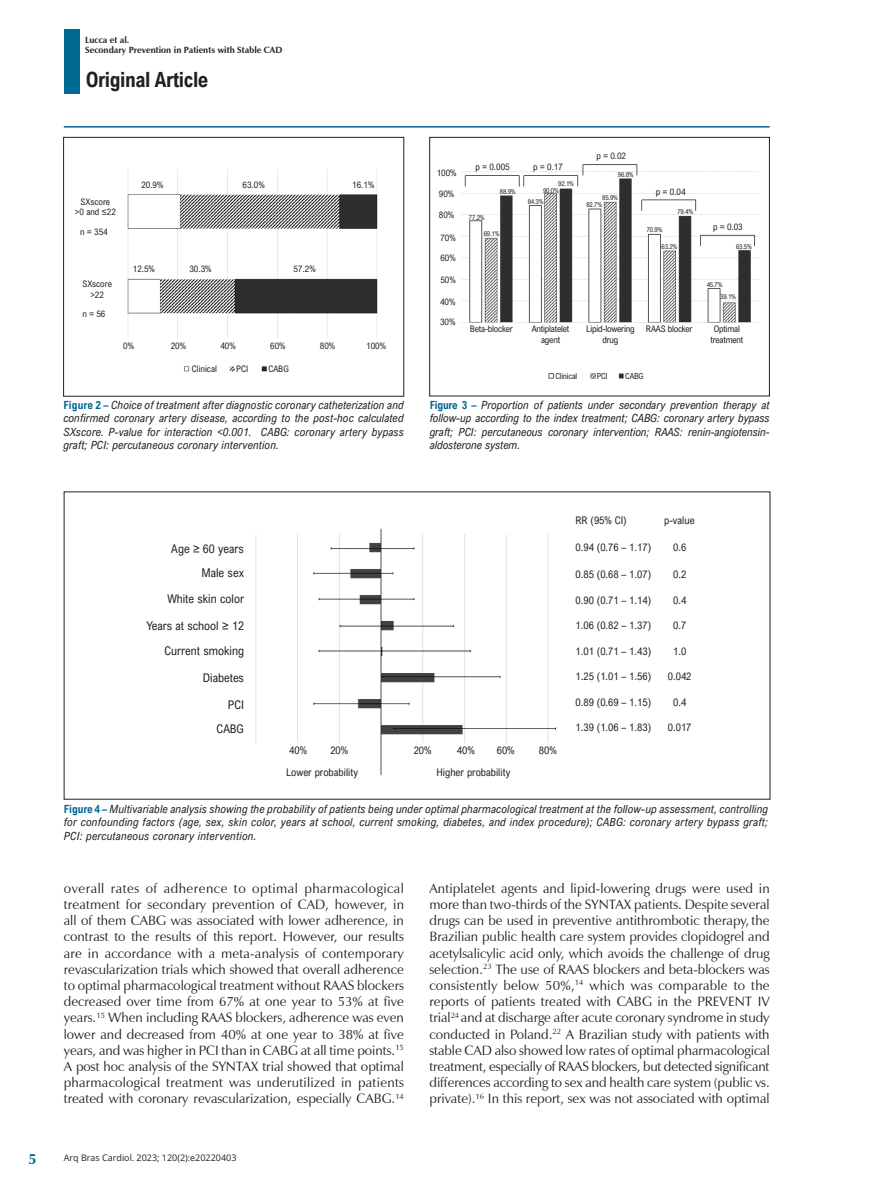
<style>
.page{position:relative;width:893px;height:1191px;background:#fff}
.page>*{position:absolute;margin:0;border:0;box-sizing:border-box;transform-origin:0 0}
.t1{font:700 21px "Arial Nova Cond";letter-spacing:-.02em;color:#231f20}
.t2{font:700 15px "Zapf Humanist 601 BT";color:#006991}
._01-TEXTO_BASICO{font:13.5px/16.2px "Zapf Humanist 601 BT";color:#231f20;text-align:justify}
.t3{font:12px "Arial Nova Cond";color:#231f20}
._06_-_LEGENDA_FIGURA{font:italic 11.25px/13.5px "Arial Nova Cond";letter-spacing:.015em;color:#231f20;text-align:justify}
._05_LEGENDA_TABELA{font:italic 11.25px/13.5px "Arial Nova Cond";color:#231f20;text-align:justify}
.t4{font:10.5px "Arial Nova Cond";color:#231f20}
.t5{font:9px/10.8px "Arial Nova Cond";letter-spacing:-.02em;color:#231f20;text-align:center}
.t6{font:700 9px/10.8px "Zapf Humanist 601 BT";color:#231f20}
.t7{font:9px "Open Sans";color:#231f20}
.t8{font:9px "Arial Nova Cond";color:#231f20}
.t9{font:8.25px "Arial Nova Cond";letter-spacing:-.02em;color:#231f20}
.t10{font:6.75px "Arial Nova Cond";letter-spacing:-.03em;color:#231f20}
.s1{font-family:"Arial Narrow";font-style:italic}
.s2{font-weight:700;font-style:normal;color:#006991}
</style>
<div class="page">
<hr style="left:64px;top:126px;width:706px;height:2px;background:#006991">
<div style="left:64px;top:29px;width:16px;height:65px;background:#006991"></div>
<img style="left:255px;top:528px;width:302px;height:248px">
<div style="left:63px;top:137px;width:341px;height:259px;border:1px solid #231f20"></div>
<img style="left:127px;top:169px;width:251px;height:203px">
<img style="left:461px;top:164px;width:298px;height:215px">
<div style="left:429px;top:137px;width:341px;height:259px;border:1px solid #231f20"></div>
<p class="t2" style="left:29px;top:1149px;width:10px">5</p>
<p class="t6" style="left:85px;top:34px;width:198px">Lucca et al.<br>Secondary Prevention in Patients with Stable CAD</p>
<h1 class="t1" style="left:86px;top:67px;width:124px">Original Article</h1>
<p class="t8" style="left:81px;top:196px;width:31px">SXscore</p>
<p class="t5" style="left:75px;top:206px;width:42px">&gt;0 and <span class="s1">≤</span>22</p>
<p class="t5" style="left:80px;top:226px;width:29px">n = 354</p>
<p class="t5" style="left:141px;top:179px;width:24px">20.9%</p>
<p class="t5" style="left:243px;top:179px;width:24px">63.0%</p>
<p class="t5" style="left:352px;top:179px;width:24px">16.1%</p>
<p class="t8" style="left:82px;top:278px;width:31px">SXscore</p>
<p class="t5" style="left:90px;top:289px;width:15px">&gt;22</p>
<p class="t5" style="left:82px;top:308px;width:24px">n = 56</p>
<p class="t5" style="left:133px;top:264px;width:24px">12.5%</p>
<p class="t5" style="left:189px;top:264px;width:24px">30.3%</p>
<p class="t5" style="left:294px;top:264px;width:24px">57.2%</p>
<p class="t5" style="left:123px;top:340px;width:12px">0%</p>
<p class="t5" style="left:171px;top:340px;width:17px">20%</p>
<p class="t5" style="left:220px;top:340px;width:17px">40%</p>
<p class="t8" style="left:192px;top:363px;width:27px">Clinical</p>
<p class="t5" style="left:270px;top:340px;width:17px">60%</p>
<p class="t5" style="left:320px;top:340px;width:17px">80%</p>
<p class="t5" style="left:366px;top:340px;width:21px">100%</p>
<p class="t5" style="left:236px;top:363px;width:14px">PCI</p>
<p class="t5" style="left:268px;top:363px;width:22px">CABG</p>
<p class="_06_-_LEGENDA_FIGURA" style="left:63px;top:398px;width:342px"><span class="s2">Figure 2 –</span> Choice of treatment after diagnostic coronary catheterization and confirmed coronary artery disease, according to the post-hoc calculated SXscore. P-value for interaction &lt;0.001. CABG: coronary artery bypass graft; PCI: percutaneous coronary intervention.</p>
<p class="t5" style="left:437px;top:167px;width:21px">100%</p>
<p class="t5" style="left:439px;top:188px;width:17px">90%</p>
<p class="t5" style="left:439px;top:209px;width:17px">80%</p>
<p class="t5" style="left:440px;top:232px;width:17px">70%</p>
<p class="t5" style="left:440px;top:274px;width:17px">50%</p>
<p class="t5" style="left:440px;top:253px;width:17px">60%</p>
<p class="t5" style="left:440px;top:296px;width:17px">40%</p>
<p class="t5" style="left:440px;top:316px;width:17px">30%</p>
<p class="t5" style="left:475px;top:162px;width:36px">p = 0.005</p>
<p class="t5" style="left:533px;top:162px;width:31px">p = 0.17</p>
<p class="t10" style="left:500px;top:187px;width:17px">88.9%</p>
<p class="t10" style="left:469px;top:213px;width:17px">77.2%</p>
<p class="t10" style="left:484px;top:230px;width:17px">69.1%</p>
<p class="t10" style="left:558px;top:180px;width:17px">92.1%</p>
<p class="t10" style="left:543px;top:186px;width:17px">90.0%</p>
<p class="t10" style="left:528px;top:197px;width:17px">84.3%</p>
<p class="t5" style="left:596px;top:151px;width:31px">p = 0.02</p>
<p class="t10" style="left:618px;top:170px;width:17px">96.8%</p>
<p class="t10" style="left:602px;top:194px;width:17px">85.9%</p>
<p class="t10" style="left:586px;top:200px;width:17px">82.7%</p>
<p class="t5" style="left:656px;top:186px;width:31px">p = 0.04</p>
<p class="t10" style="left:647px;top:225px;width:17px">70.9%</p>
<p class="t10" style="left:677px;top:208px;width:17px">79.4%</p>
<p class="t10" style="left:661px;top:242px;width:17px">63.2%</p>
<p class="t5" style="left:713px;top:221px;width:31px">p = 0.03</p>
<p class="t10" style="left:736px;top:242px;width:17px">63.5%</p>
<p class="t10" style="left:707px;top:280px;width:17px">45.7%</p>
<p class="t10" style="left:720px;top:293px;width:17px">39.1%</p>
<p class="t5" style="left:470px;top:323px;width:44px">Beta-blocker</p>
<p class="t5" style="left:532px;top:323px;width:39px">Antiplatelet agent</p>
<p class="t5" style="left:646px;top:323px;width:48px">RAAS blocker</p>
<p class="t5" style="left:710px;top:323px;width:34px">Optimal treatment</p>
<p class="t5" style="left:586px;top:323px;width:50px">Lipid-lowering drug</p>
<p class="t9" style="left:555px;top:371px;width:23px">Clinical</p>
<p class="t9" style="left:597px;top:371px;width:12px">PCI</p>
<p class="t9" style="left:625px;top:371px;width:20px">CABG</p>
<p class="_05_LEGENDA_TABELA" style="left:430px;top:398px;width:341px"><span class="s2">Figure 3 –</span> Proportion of patients under secondary prevention therapy at follow-up according to the index treatment; CABG: coronary artery bypass graft; PCI: percutaneous coronary intervention; RAAS: renin-angiotensin&shy;aldosterone system.</p>
<p class="t3" style="left:171px;top:541px;width:74px">Age <span class="s1">≥</span> 60 years</p>
<p class="t3" style="left:201px;top:565px;width:44px">Male sex</p>
<p class="t3" style="left:167px;top:591px;width:78px">White skin color</p>
<p class="t3" style="left:146px;top:618px;width:99px">Years at school <span class="s1">≥</span> 12</p>
<p class="t3" style="left:165px;top:643px;width:81px">Current smoking</p>
<p class="t3" style="left:203px;top:670px;width:43px">Diabetes</p>
<p class="t3" style="left:228px;top:697px;width:18px">PCI</p>
<p class="t3" style="left:217px;top:721px;width:29px">CABG</p>
<p class="t4" style="left:576px;top:513px;width:53px">RR (95% CI)</p>
<p class="t4" style="left:664px;top:513px;width:32px">p-value</p>
<p class="t4" style="left:576px;top:541px;width:77px">0.94 (0.76 – 1.17)</p>
<p class="t4" style="left:673px;top:541px;width:15px">0.6</p>
<p class="t4" style="left:576px;top:568px;width:77px">0.85 (0.68 – 1.07)</p>
<p class="t4" style="left:673px;top:568px;width:15px">0.2</p>
<p class="t4" style="left:576px;top:593px;width:77px">0.90 (0.71 – 1.14)</p>
<p class="t4" style="left:673px;top:593px;width:15px">0.4</p>
<p class="t4" style="left:576px;top:619px;width:77px">1.06 (0.82 – 1.37)</p>
<p class="t4" style="left:673px;top:619px;width:15px">0.7</p>
<p class="t4" style="left:576px;top:644px;width:77px">1.01 (0.71 – 1.43)</p>
<p class="t4" style="left:673px;top:644px;width:15px">1.0</p>
<p class="t4" style="left:576px;top:670px;width:77px">1.25 (1.01 – 1.56)</p>
<p class="t4" style="left:668px;top:670px;width:25px">0.042</p>
<p class="t4" style="left:576px;top:695px;width:77px">0.89 (0.69 – 1.15)</p>
<p class="t4" style="left:673px;top:695px;width:15px">0.4</p>
<p class="t4" style="left:576px;top:721px;width:77px">1.39 (1.06 – 1.83)</p>
<p class="t4" style="left:668px;top:721px;width:25px">0.017</p>
<p class="t4" style="left:289px;top:743px;width:19px">40%</p>
<p class="t4" style="left:330px;top:743px;width:19px">20%</p>
<p class="t4" style="left:414px;top:743px;width:19px">20%</p>
<p class="t4" style="left:457px;top:743px;width:19px">40%</p>
<p class="t4" style="left:497px;top:743px;width:19px">60%</p>
<p class="t4" style="left:539px;top:743px;width:19px">80%</p>
<p class="t4" style="left:286px;top:766px;width:74px">Lower probability</p>
<p class="t4" style="left:436px;top:766px;width:75px">Higher probability</p>
<p class="_06_-_LEGENDA_FIGURA" style="left:64px;top:802px;width:706px"><span class="s2">Figure 4 –</span> Multivariable analysis showing the probability of patients being under optimal pharmacological treatment at the follow-up assessment, controlling for confounding factors (age, sex, skin color, years at school, current smoking, diabetes, and index procedure); CABG: coronary artery bypass graft; PCI: percutaneous coronary intervention.</p>
<p class="_01-TEXTO_BASICO" style="left:64px;top:880px;width:342px">overall rates of adherence to optimal pharmacological treatment for secondary prevention of CAD, however, in all of them CABG was associated with lower adherence, in contrast to the results of this report. However, our results are in accordance with a meta-analysis of contemporary revascularization trials which showed that overall adherence to optimal pharmacological treatment without RAAS blockers decreased over time from 67% at one year to 53% at five years.<sup>15</sup> When including RAAS blockers, adherence was even lower and decreased from 40% at one year to 38% at five years, and was higher in PCI than in CABG at all time points.<sup>15<br></sup>A post hoc analysis of the SYNTAX trial showed that optimal pharmacological treatment was underutilized in patients treated with coronary revascularization, especially CABG.<sup>14</sup></p>
<p class="_01-TEXTO_BASICO" style="left:429px;top:880px;width:342px">Antiplatelet agents and lipid-lowering drugs were used in more than two-thirds of the SYNTAX patients. Despite several drugs can be used in preventive antithrombotic therapy, the Brazilian public health care system provides clopidogrel and acetylsalicylic acid only, which avoids the challenge of drug selection.<sup>23</sup> The use of RAAS blockers and beta-blockers was consistently below 50%,<sup>14</sup> which was comparable to the reports of patients treated with CABG in the PREVENT IV trial<sup>24</sup> and at discharge after acute coronary syndrome in study conducted in Poland.<sup>22</sup> A Brazilian study with patients with stable CAD also showed low rates of optimal pharmacological treatment, especially of RAAS blockers, but detected significant differences according to sex and health care system (public vs. private).<sup>16</sup> In this report, sex was not associated with optimal</p>
<p class="t7" style="left:64px;top:1152px;width:174px">Arq Bras Cardiol. 2023; 120(2):e20220403</p>
</div>
